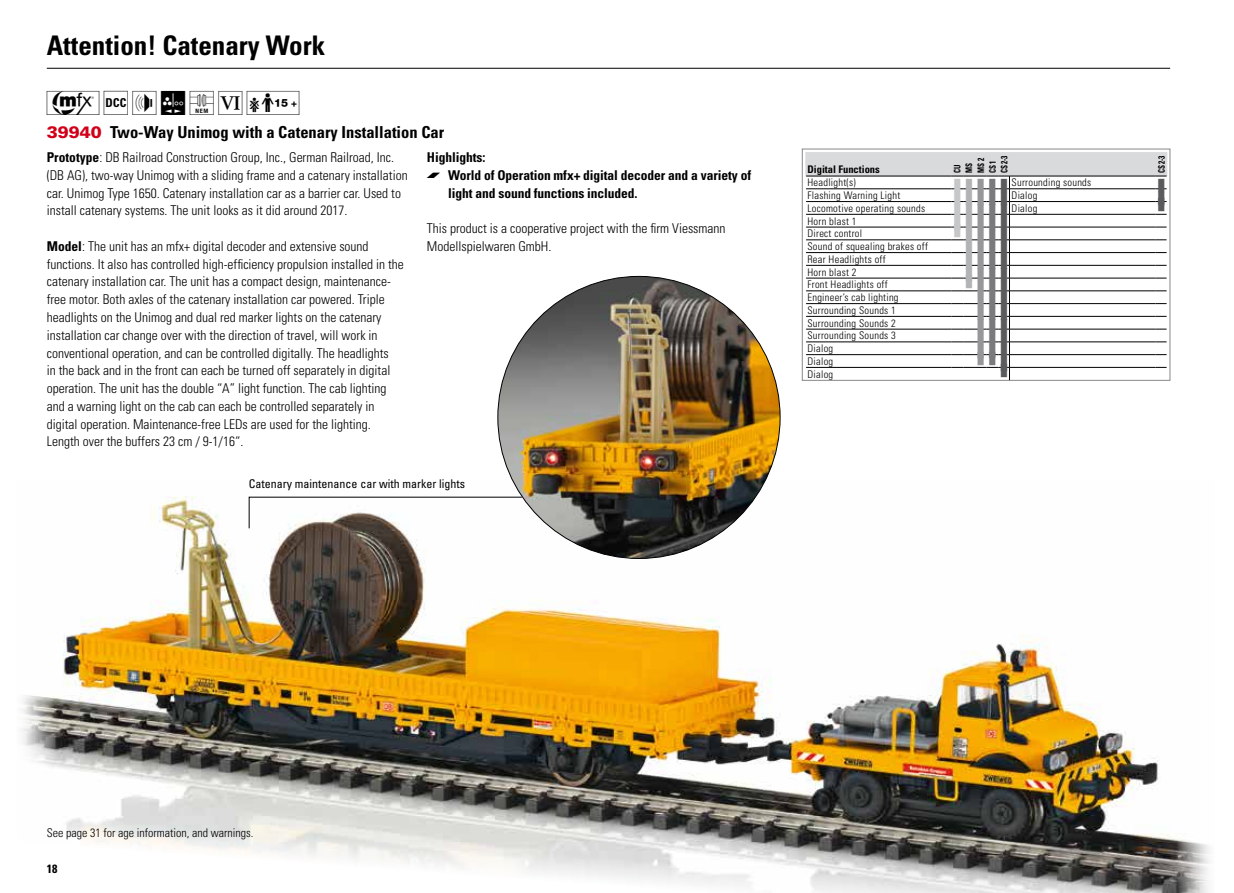
<style>
.page{position:relative;width:1234px;height:893px;background:#fff}
.page>*{position:absolute;margin:0;border:0;box-sizing:border-box;transform-origin:0 0}
.t1{font:30px "Maerklin Piktos";color:#000}
.t2{font:700 condensed 27px "Univers LT Std";color:#000}
.t3{font:23.1px "Wingdings";color:#c6c7c8;scale:.45 1}
.t4{font:23.1px "Wingdings";color:#969799;scale:.45 1}
.t5{font:23.1px "Wingdings";color:#b1b3b4;scale:.45 1}
.t6{font:23.1px "Wingdings";color:#5a5b5d;scale:.45 1}
.t7{font:700 condensed 16.5px "Univers LT Std";color:#000}
.t8{font:900 16.5px "Univers LT Std";color:#d10019}
.t9{font:300 condensed 13.5px/17.9px "Univers LT Std";color:#000}
.t10{font:700 condensed 13.5px/17.9px "Univers LT Std";letter-spacing:-.005em;color:#000}
.t11{font:300 condensed 12px "Univers LT Std";color:#000}
.t12{font:condensed 12px "Univers LT Std";color:#000}
.t13{font:700 condensed 12px "Univers LT Std";color:#000}
.t14{font:300 condensed 10.5px/12.8px "Univers LT Std";letter-spacing:.025em;color:#000}
.t15{font:700 condensed 10.5px "Univers LT Std";color:#000}
.t16{font:700 condensed 9px/11.7px "Univers LT Std";letter-spacing:.025em;color:#000;scale:.8 1}
.s1{font-weight:700}
.s2{font-family:"Maerklin Aufzaehlung";font-weight:400;font-stretch:normal;font-size:18px}
.s3{color:#b1b3b4}
.s4{color:#969799}
.s5{color:#797a7c}
.s6{color:#5a5b5d}
</style>
<div class="page">
<img style="left:21px;top:481px;width:1189px;height:412px">
<img style="left:497px;top:276px;width:283px;height:282px;border-radius:141px">
<svg style="left:249px;top:497px;width:273px;height:32px"></svg>
<hr style="left:47px;top:68px;width:1122px;height:1px;background:#000">
<div style="left:801px;top:149px;width:368px;height:232px;border:1px solid #87888a"></div>
<svg style="left:805px;top:152px;width:361px;height:228px"></svg>
<h2 class="t2" style="left:47px;top:29px;width:280px">Attention! Catenary Work</h2>
<h1 class="t1" style="left:47px;top:87px;width:259px">#§hNU8Y</h1>
<p class="t8" style="left:47px;top:122px;width:57px">39940</p>
<p class="t7" style="left:110px;top:122px;width:335px">Two-Way Unimog with a Catenary Installation Car</p>
<p class="t9" style="left:47px;top:148px;width:362px"><span class="s1">Prototype</span>: DB Railroad Construction Group, Inc., German Railroad, Inc. (DB AG), two-way Unimog with a sliding frame and a catenary installation car. Unimog Type 1650. Catenary installation car as a barrier car. Used to install catenary systems. The unit looks as it did around 2017.</p>
<p class="t9" style="left:47px;top:237px;width:358px"><span class="s1">Model</span>: The unit has an mfx+ digital decoder and extensive sound functions. It also has controlled high-efficiency propulsion installed in the catenary installation car. The unit has a compact design, maintenance&shy;free motor. Both axles of the catenary installation car powered. Triple headlights on the Unimog and dual red marker lights on the catenary installation car change over with the direction of travel, will work in conventional operation, and can be controlled digitally. The headlights<br>in the back and in the front can each be turned off separately in digital operation. The unit has the double “A” light function. The cab lighting and a warning light on the cab can each be controlled separately in digital operation. Maintenance-free LEDs are used for the lighting.<br>Length over the buffers 23 cm / 9-1/16“.</p>
<p class="t10" style="left:427px;top:148px;width:60px">Highlights:</p>
<p class="t10" style="left:448px;top:166px;width:304px;text-indent:-21px"><span class="s2">•</span> World of Operation mfx+ digital decoder and a variety of light and sound functions included.</p>
<p class="t9" style="left:427px;top:219px;width:300px">This product is a cooperative project with the firm Viessmann<br>Modellspielwaren GmbH.</p>
<p class="t12" style="left:249px;top:476px;width:217px">Catenary maintenance car with marker lights</p>
<p class="t16" style="left:1155px;top:173px;width:23px;rotate:-90deg">CS2-3</p>
<p class="t15" style="left:807px;top:163px;width:74px">Digital Functions</p>
<p class="t16" style="left:951px;top:173px;width:23px;rotate:-90deg">CU<br>MS<br>MS 2<br>CS1<br>CS2-3</p>
<p class="t14" style="left:807px;top:176px;width:94px">Headlight(s)<br>Flashing Warning Light</p>
<h3 class="t3" style="left:953px;top:173px;width:123px">■<span class="s3">■</span><span class="s4">■</span><span class="s5">■</span><span class="s6">■</span></h3>
<p class="t14" style="left:1011px;top:176px;width:81px">Surrounding sounds<br>Dialog</p>
<h3 class="t6" style="left:1157px;top:173px;width:19px">■</h3>
<p class="t14" style="left:807px;top:202px;width:231px">Locomotive operating sounds <sup>■</sup> <sup>■</sup> <sup>■</sup> <sup>■</sup> <sup>■</sup> Dialog<br>Horn blast 1</p>
<h3 class="t3" style="left:953px;top:199px;width:123px">■<span class="s3">■</span><span class="s4">■</span><span class="s5">■</span><span class="s6">■</span></h3>
<h3 class="t3" style="left:953px;top:211px;width:123px">■<span class="s3">■</span><span class="s4">■</span><span class="s5">■</span><span class="s6">■</span></h3>
<h3 class="t3" style="left:953px;top:218px;width:123px">■<span class="s3">■</span><span class="s4">■</span><span class="s5">■</span><span class="s6">■</span></h3>
<p class="t14" style="left:807px;top:227px;width:56px">Direct control</p>
<p class="t14" style="left:807px;top:240px;width:122px">Sound of squealing brakes off</p>
<h3 class="t5" style="left:964px;top:237px;width:97px">■<span class="s4">■</span><span class="s5">■</span><span class="s6">■</span></h3>
<p class="t14" style="left:807px;top:253px;width:80px">Rear Headlights off</p>
<h3 class="t5" style="left:964px;top:250px;width:97px">■<span class="s4">■</span><span class="s5">■</span><span class="s6">■</span></h3>
<p class="t14" style="left:807px;top:265px;width:50px">Horn blast 2</p>
<h3 class="t5" style="left:964px;top:262px;width:97px">■<span class="s4">■</span><span class="s5">■</span><span class="s6">■</span></h3>
<h3 class="t5" style="left:964px;top:269px;width:97px">■<span class="s4">■</span><span class="s5">■</span><span class="s6">■</span></h3>
<p class="t14" style="left:807px;top:278px;width:82px">Front Headlights off</p>
<p class="t14" style="left:807px;top:291px;width:93px">Engineer’s cab lighting</p>
<h3 class="t4" style="left:976px;top:288px;width:71px">■<span class="s5">■</span><span class="s6">■</span></h3>
<p class="t14" style="left:807px;top:304px;width:90px">Surrounding Sounds 1</p>
<h3 class="t4" style="left:976px;top:301px;width:71px">■<span class="s5">■</span><span class="s6">■</span></h3>
<p class="t14" style="left:807px;top:316px;width:90px">Surrounding Sounds 2</p>
<h3 class="t4" style="left:976px;top:314px;width:71px">■<span class="s5">■</span><span class="s6">■</span></h3>
<p class="t14" style="left:807px;top:329px;width:90px">Surrounding Sounds 3</p>
<h3 class="t4" style="left:976px;top:326px;width:71px">■<span class="s5">■</span><span class="s6">■</span></h3>
<p class="t14" style="left:807px;top:342px;width:27px">Dialog</p>
<h3 class="t4" style="left:976px;top:339px;width:71px">■<span class="s5">■</span><span class="s6">■</span></h3>
<h3 class="t4" style="left:976px;top:346px;width:71px">■<span class="s5">■</span><span class="s6">■■</span></h3>
<p class="t14" style="left:807px;top:355px;width:27px">Dialog</p>
<p class="t14" style="left:807px;top:367px;width:27px">Dialog</p>
<p class="t11" style="left:47px;top:826px;width:208px">See page 31 for age information, and warnings.</p>
<p class="t13" style="left:47px;top:862px;width:12px">18</p>
</div>
